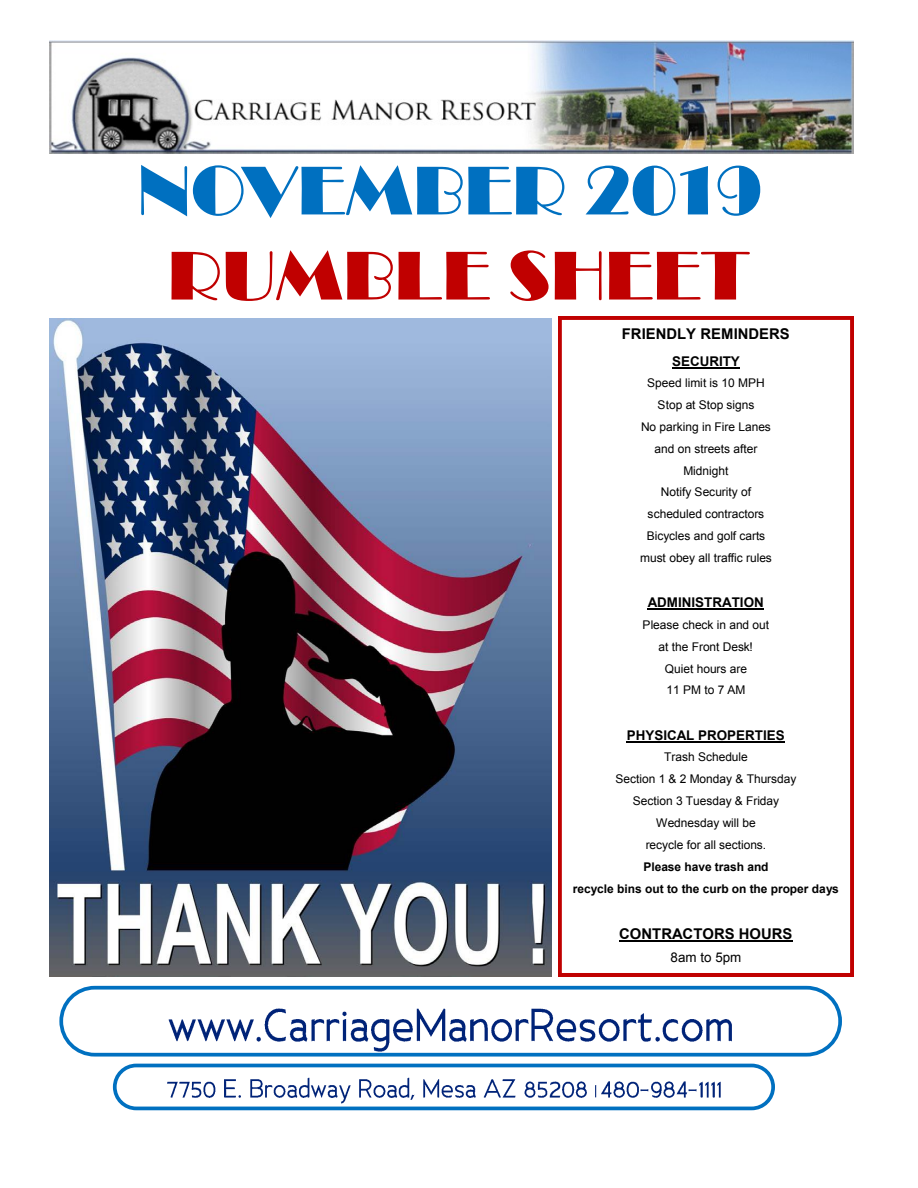
<style>
.page{position:relative;width:918px;height:1188px;background:#fff}
.page>*{position:absolute;margin:0;border:0;box-sizing:border-box;transform-origin:0 0}
.t1{font:71.55px "Broadway";color:#0070c0}
.t2{font:71.55px "Broadway";color:#c00000}
.t3{font:700 14.85px "Arial";color:#000}
.t4{font:700 13.35px "Arial";color:#000}
.t5{font:13.35px "Arial";letter-spacing:.005em;color:#000}
.t6{font:12px/21.9px "Arial";letter-spacing:-.005em;color:#000;text-align:center}
.t7{font:700 12px/22px "Arial";color:#000;text-align:center}
</style>
<div class="page">
<img style="left:49px;top:40px;width:805px;height:114px">
<svg style="left:558px;top:316px;width:296px;height:661px"></svg>
<hr style="left:672px;top:367px;width:68px;height:2px;background:#000">
<hr style="left:648px;top:609px;width:116px;height:1px;background:#000">
<hr style="left:627px;top:741px;width:158px;height:2px;background:#000">
<hr style="left:619px;top:941px;width:174px;height:1px;background:#000">
<svg style="left:59px;top:986px;width:783px;height:71px"></svg>
<img style="left:168px;top:999px;width:586px;height:56px">
<svg style="left:113px;top:1064px;width:662px;height:46px"></svg>
<img style="left:166px;top:1073px;width:435px;height:32px">
<img style="left:594px;top:1082px;width:7px;height:20px">
<img style="left:601px;top:1073px;width:39px;height:32px">
<img style="left:640px;top:1073px;width:10px;height:32px">
<img style="left:650px;top:1073px;width:38px;height:32px">
<img style="left:688px;top:1073px;width:10px;height:32px">
<img style="left:698px;top:1073px;width:29px;height:32px">
<img style="left:49px;top:319px;width:502px;height:658px">
<h1 class="t1" style="left:138px;top:149px;width:626px">NOVEMBER 2019</h1>
<h1 class="t2" style="left:167px;top:234px;width:584px">RUMBLE SHEET</h1>
<p class="t3" style="left:622px;top:323px;width:169px">FRIENDLY REMINDERS</p>
<p class="t4" style="left:672px;top:352px;width:69px">SECURITY</p>
<p class="t6" style="left:640px;top:372px;width:133px">Speed limit is 10 MPH<br>Stop at Stop signs<br>No parking in Fire Lanes and on streets after<br>Midnight<br>Notify Security of scheduled contractors<br>Bicycles and golf carts must obey all traffic rules</p>
<p class="t4" style="left:648px;top:594px;width:117px">ADMINISTRATION</p>
<p class="t6" style="left:643px;top:614px;width:128px">Please check in and out at the Front Desk!<br>Quiet hours are<br>11 PM to 7 AM</p>
<p class="t4" style="left:627px;top:726px;width:159px">PHYSICAL PROPERTIES</p>
<p class="t6" style="left:615px;top:747px;width:182px">Trash Schedule<br>Section 1 &amp; 2 Monday &amp; Thursday<br>Section 3 Tuesday &amp; Friday<br>Wednesday will be<br>recycle for all sections.</p>
<p class="t7" style="left:573px;top:856px;width:267px">Please have trash and<br>recycle bins out to the curb on the proper days</p>
<p class="t3" style="left:619px;top:924px;width:175px">CONTRACTORS HOURS</p>
<p class="t5" style="left:671px;top:949px;width:72px">8am to 5pm</p>
</div>
